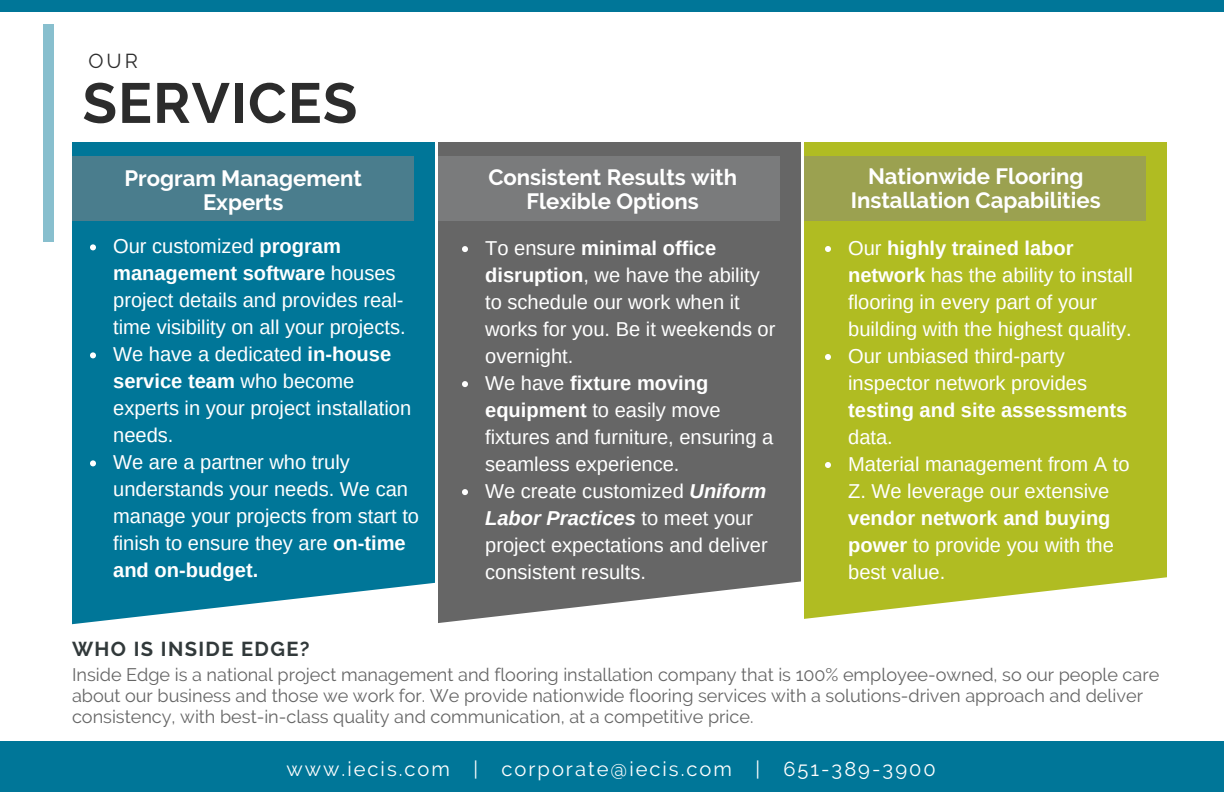
<style>
.page{position:relative;width:1224px;height:792px;background:#fff}
.page>*{position:absolute;margin:0;border:0;box-sizing:border-box;transform-origin:0 0}
.t1{font:700 56.4px "Raleway";letter-spacing:.02em;color:#2c2c2c}
.t2{font:700 22.2px/24px "Raleway";color:#fff;text-align:center}
.t3{font:20.2px/27px "Arimo";color:#fff}
.t4{font:20.2px "Raleway";letter-spacing:.1em;color:#fff}
.t5{font:700 20.2px "Arimo";color:#fff}
.t6{font:700 20.2px "Raleway";letter-spacing:.07em;color:#31393a}
.t7{font:20.2px "Raleway";color:#2c2c2c}
.t8{font:18.2px/21px "Raleway";color:#666}
.s1{font-weight:700}
.s2{font-weight:700;font-style:italic}
</style>
<div class="page">
<div style="left:72px;top:142px;width:363px;height:484px;background:#007698"></div>
<div style="left:72px;top:156px;width:342px;height:64px;background:#4a7d8d"></div>
<svg style="left:72px;top:466px;width:184px;height:160px"></svg>
<div style="left:438px;top:142px;width:363px;height:484px;background:#666"></div>
<svg style="left:256px;top:582px;width:408px;height:44px;fill:#fff"></svg>
<div style="left:438px;top:156px;width:342px;height:64px;background:#7a7b7c"></div>
<div style="left:804px;top:142px;width:363px;height:484px;background:#b0bc22"></div>
<div style="left:804px;top:156px;width:342px;height:64px;background:#9ba150"></div>
<svg style="left:664px;top:577px;width:503px;height:49px;fill:#fff"></svg>
<svg style="left:90px;top:244px;width:6px;height:6px"></svg>
<svg style="left:90px;top:352px;width:6px;height:6px"></svg>
<svg style="left:90px;top:460px;width:6px;height:6px"></svg>
<svg style="left:462px;top:246px;width:6px;height:6px"></svg>
<svg style="left:462px;top:381px;width:6px;height:6px"></svg>
<svg style="left:462px;top:489px;width:6px;height:6px"></svg>
<svg style="left:825px;top:246px;width:6px;height:6px"></svg>
<svg style="left:825px;top:354px;width:6px;height:6px"></svg>
<svg style="left:825px;top:462px;width:6px;height:6px"></svg>
<div style="left:0;top:741px;width:1224px;height:51px;background:#007698"></div>
<div style="left:0;top:0;width:1224px;height:12px;background:#007698"></div>
<div style="left:44px;top:24px;width:10px;height:217px;background:#88bfce"></div>
<p class="t7" style="left:88px;top:49px;width:51px">OUR</p>
<h1 class="t1" style="left:82px;top:70px;width:276px">SERVICES</h1>
<p class="t2" style="left:124px;top:166px;width:239px">Program Management<br>Experts</p>
<p class="t2" style="left:488px;top:165px;width:250px">Consistent Results with<br>Flexible Options</p>
<p class="t2" style="left:851px;top:164px;width:251px">Nationwide Flooring<br>Installation Capabilities</p>
<p class="t3" style="left:113px;top:233px;width:307px">Our customized <span class="s1">program management software</span> houses project details and provides real&shy;time visibility on all your projects.<br>We have a dedicated <span class="s1">in-house service team</span> who become experts in your project installation needs.<br>We are a partner who truly understands your needs. We can manage your projects from start to finish to ensure they are <span class="s1">on-time and on-budget.</span></p>
<p class="t3" style="left:485px;top:235px;width:292px">To ensure <span class="s1">minimal office disruption</span>, we have the ability to schedule our work when it works for you. Be it weekends or overnight.<br>We have <span class="s1">fixture moving equipment</span> to easily move fixtures and furniture, ensuring a seamless experience.<br>We create customized <span class="s2">Uniform<br>Labor Practices</span> to meet your project expectations and deliver consistent results.</p>
<p class="t3" style="left:848px;top:234px;width:286px">Our <span class="s1">highly trained labor network</span> has the ability to install flooring in every part of your building with the highest quality.<br>Our unbiased third-party inspector network provides</p>
<p class="t5" style="left:848px;top:399px;width:281px">testing and site assessments</p>
<p class="t3" style="left:848px;top:423px;width:283px">data.<br>Material management from A to<br>Z. We leverage our extensive</p>
<p class="t3" style="left:848px;top:504px;width:267px"><span class="s1">vendor network and buying power</span> to provide you with the best value.</p>
<p class="t6" style="left:72px;top:637px;width:239px">WHO IS INSIDE EDGE?</p>
<p class="t8" style="left:72px;top:664px;width:1089px">Inside Edge is a national project management and flooring installation company that is 100% employee-owned, so our people care about our business and those we work for. We provide nationwide flooring services with a solutions-driven approach and deliver consistency, with best-in-class quality and communication, at a competitive price.</p>
<p class="t4" style="left:287px;top:757px;width:651px">www.iecis.com | corporate@iecis.com | 651-389-3900</p>
</div>
